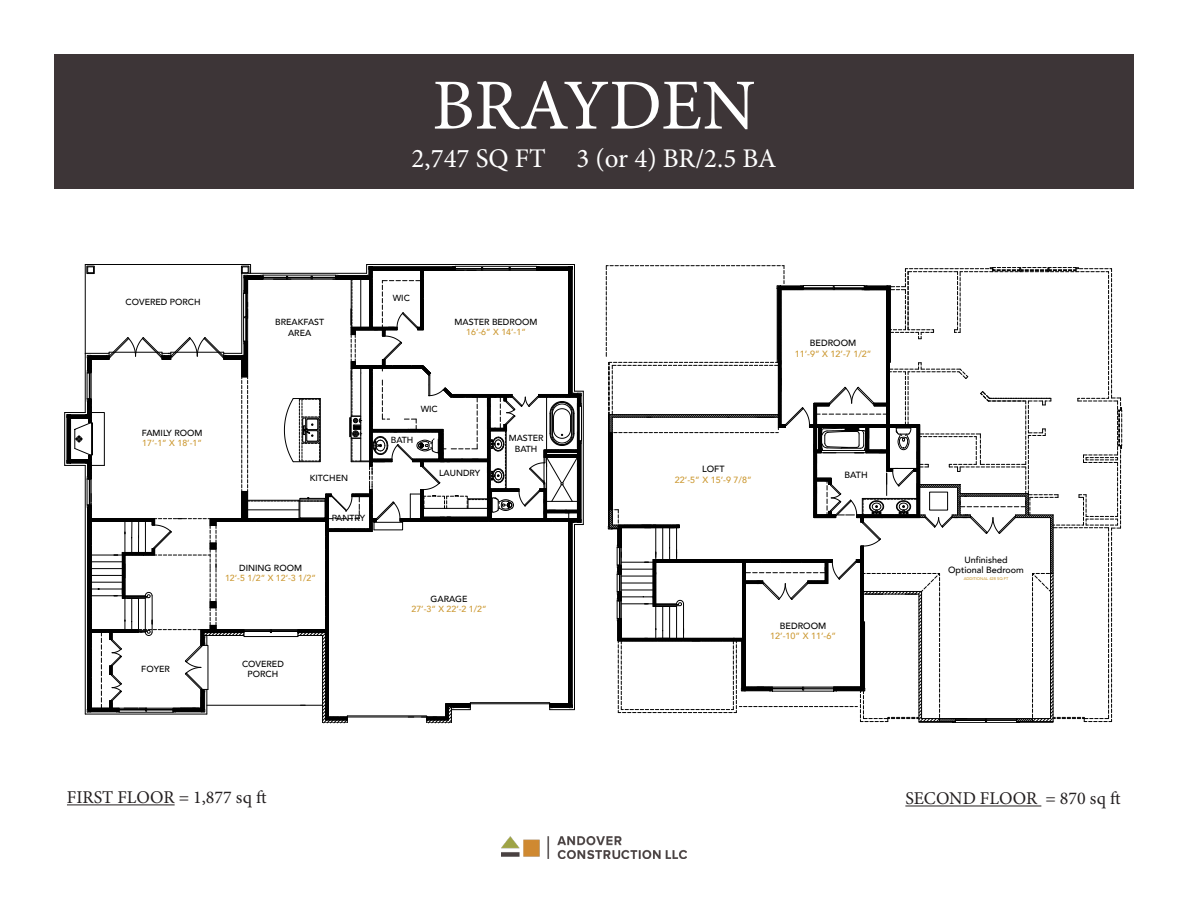
<style>
.page{position:relative;width:1188px;height:918px;background:#fff}
.page>*{position:absolute;margin:0;border:0;box-sizing:border-box;transform-origin:0 0}
.t1{font:72px "Minion Pro";color:#fff}
.t2{font:27px "Minion Pro";color:#fff}
.t3{font:18px "Minion Pro";color:#231f20}
.t4{font:500 9px/10.8px "Avenir";color:#c93;text-align:center}
.t5{font:500 9px/10.8px "Avenir";color:#000;text-align:center}
.t6{font:500 8.85px/10.6px "Avenir";color:#000;text-align:center}
.t7{font:500 8.85px/10.6px "Avenir";color:#c93;text-align:center}
.t8{font:500 4.05px "Avenir";color:#c93}
.s1{color:#c93}
.s2{color:#000}
</style>
<div class="page">
<div style="left:54px;top:54px;width:1080px;height:135px;background:#3d3537"></div>
<img style="left:502px;top:837px;width:184px;height:22px">
<hr style="left:583px;top:391px;width:1px;height:134px;background:#000">
<svg style="left:65px;top:264px;width:518px;height:460px"></svg>
<svg style="left:606px;top:266px;width:516px;height:457px"></svg>
<hr style="left:67px;top:804px;width:108px;height:1px;background:#231f20">
<hr style="left:905px;top:806px;width:136px;height:1px;background:#231f20">
<p class="t1" style="left:432px;top:57px;width:325px">BRAYDEN</p>
<p class="t2" style="left:412px;top:141px;width:366px">2,747 SQ FT 3 (or 4) BR/2.5 BA</p>
<p class="t6" style="left:126px;top:296px;width:76px">COVERED PORCH</p>
<p class="t6" style="left:393px;top:292px;width:19px">WIC</p>
<p class="t6" style="left:275px;top:316px;width:50px">BREAKFAST<br>AREA</p>
<p class="t6" style="left:455px;top:316px;width:84px">MASTER BEDROOM<br><span class="s1">16’-6” X 14’-1”</span></p>
<p class="t4" style="left:795px;top:337px;width:78px"><span class="s2">BEDROOM<br></span>11’-9” X 12’-7 1/2”</p>
<p class="t6" style="left:421px;top:403px;width:19px">WIC</p>
<p class="t7" style="left:142px;top:427px;width:62px;text-align:left"><span class="s2">FAMILY ROOM<br></span>17’-1” X 18’-1”</p>
<p class="t6" style="left:391px;top:434px;width:24px">BATH</p>
<p class="t6" style="left:509px;top:432px;width:36px">MASTER<br>BATH</p>
<p class="t6" style="left:310px;top:472px;width:40px">KITCHEN</p>
<p class="t6" style="left:439px;top:467px;width:43px">LAUNDRY</p>
<p class="t4" style="left:675px;top:463px;width:78px"><span class="s2">LOFT<br></span>22’-5” X 15’-9 7/8”</p>
<p class="t5" style="left:845px;top:469px;width:25px">BATH</p>
<p class="t6" style="left:332px;top:512px;width:35px">PANTRY</p>
<p class="t7" style="left:225px;top:562px;width:93px"><span class="s2">DINING ROOM<br></span>12’-5 1/2” X 12’-3 1/2”</p>
<p class="t5" style="left:948px;top:554px;width:77px">Unfinished<br>Optional Bedroom</p>
<p class="t8" style="left:964px;top:575px;width:46px">ADDITIONAL 428 SQ FT</p>
<p class="t7" style="left:411px;top:593px;width:77px"><span class="s2">GARAGE<br></span>27’-3” X 22’-2 1/2”</p>
<p class="t4" style="left:770px;top:620px;width:67px"><span class="s2">BEDROOM<br></span>12’-10” X 11’-6”</p>
<p class="t6" style="left:141px;top:663px;width:30px">FOYER</p>
<p class="t6" style="left:242px;top:658px;width:43px">COVERED<br>PORCH</p>
<p class="t3" style="left:67px;top:785px;width:201px">FIRST FLOOR = 1,877 sq ft</p>
<p class="t3" style="left:905px;top:786px;width:217px">SECOND FLOOR = 870 sq ft</p>
</div>
